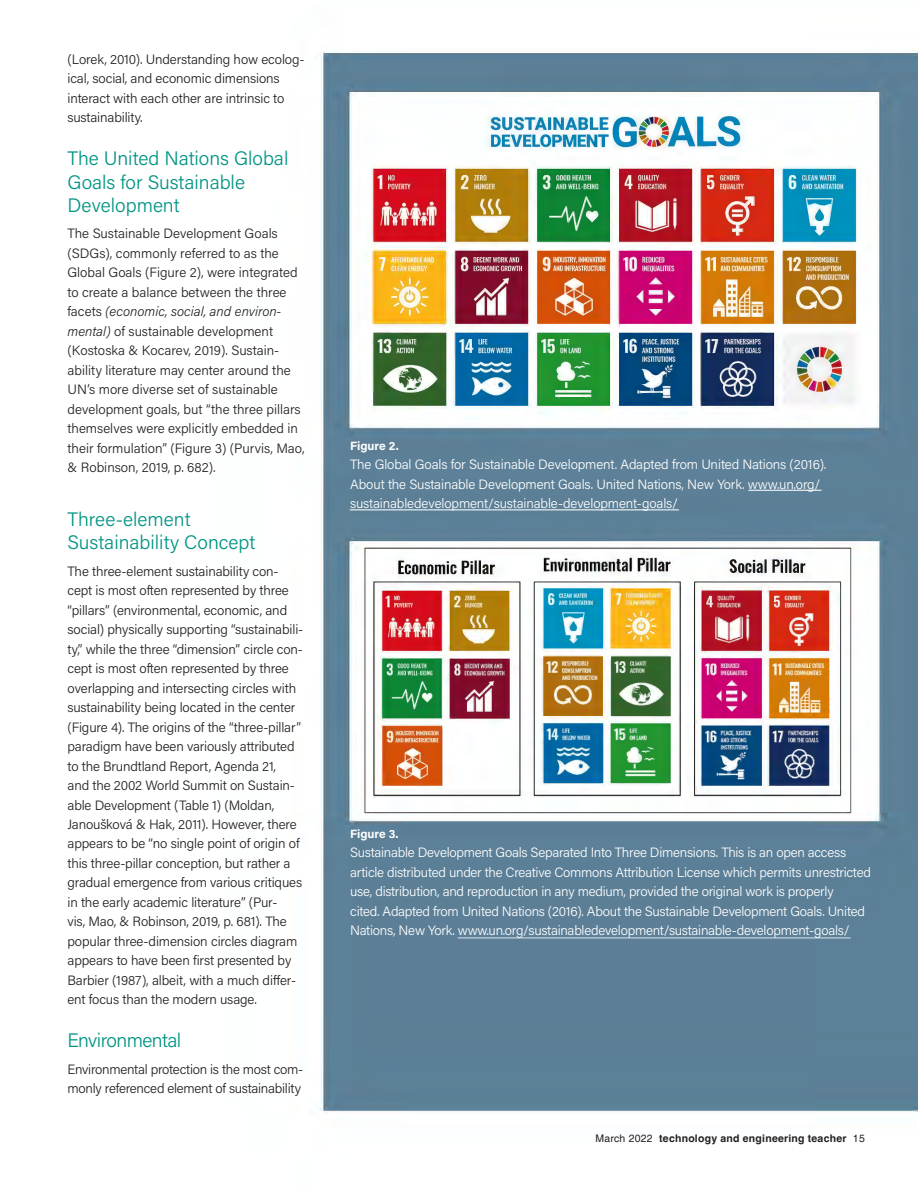
<style>
.page{position:relative;width:918px;height:1188px;background:#fff}
.page>*{position:absolute;margin:0;border:0;box-sizing:border-box;transform-origin:0 0}
.Paragraph_Header{font:300 19.5px/23.4px "Acumin Pro";color:#009483}
.Paragraph_Header-2{font:300 19.5px "Acumin Pro";letter-spacing:-.03em;color:#009483}
.Body_Text_9_13{font:300 13.5px/19.5px "Acumin Pro";letter-spacing:-.01em;color:#231f20}
.Body_Text_9_13-2{font:300 13.5px/19.5px "Acumin Pro";letter-spacing:-.02em;color:#fff}
.t1{font:700 12px "Acumin Pro";color:#fff}
.t2{font:700 10.5px "Helvetica";letter-spacing:.02em;color:#231f20}
.s1{font-style:italic}
.s2{font-weight:400}
</style>
<div class="page">
<img style="left:319px;top:51px;width:599px;height:1063px">
<p class="Body_Text_9_13" style="left:68px;top:49px;width:239px">(Lorek, 2010). Understanding how ecolog&shy;ical, social, and economic dimensions interact with each other are intrinsic to sustainability.</p>
<p class="Paragraph_Header" style="left:68px;top:146px;width:222px">The United Nations Global<br>Goals for Sustainable<br>Development</p>
<p class="Body_Text_9_13" style="left:68px;top:223px;width:239px">The Sustainable Development Goals (SDGs), commonly referred to as the Global Goals (Figure 2), were integrated to create a balance between the three facets <span class="s1">(economic, social, and environ&shy;mental)</span> of sustainable development (Kostoska &amp; Kocarev, 2019). Sustain&shy;ability literature may center around the UN’s more diverse set of sustainable development goals, but “the three pillars themselves were explicitly embedded in their formulation” (Figure 3) (Purvis, Mao, &amp; Robinson, 2019, p. 682).</p>
<p class="Paragraph_Header" style="left:68px;top:507px;width:189px">Three-element<br>Sustainability Concept</p>
<p class="Body_Text_9_13" style="left:68px;top:561px;width:237px">The three-element sustainability con&shy;cept is most often represented by three “pillars” (environmental, economic, and social) physically supporting “sustainabili&shy;ty,” while the three “dimension” circle con&shy;cept is most often represented by three overlapping and intersecting circles with sustainability being located in the center (Figure 4). The origins of the “three-pillar” paradigm have been variously attributed to the Brundtland Report, Agenda 21,<br>and the 2002 World Summit on Sustain&shy;able Development (Table 1) (Moldan, Janoušková &amp; Hak, 2011). However, there appears to be “no single point of origin of this three-pillar conception, but rather a gradual emergence from various critiques in the early academic literature” (Pur-<br>vis, Mao, &amp; Robinson, 2019, p. 681). The popular three-dimension circles diagram appears to have been first presented by Barbier (1987), albeit, with a much differ&shy;ent focus than the modern usage.</p>
<p class="Paragraph_Header-2" style="left:68px;top:1027px;width:115px">Environmental</p>
<p class="Body_Text_9_13" style="left:68px;top:1059px;width:237px">Environmental protection is the most com&shy;monly referenced element of sustainability</p>
<p class="t1" style="left:350px;top:437px;width:50px">Figure 2.</p>
<p class="Body_Text_9_13-2" style="left:350px;top:454px;width:478px">The Global Goals for Sustainable Development. Adapted from United Nations (2016).<br>About the Sustainable Development Goals. United Nations, New York. www.un.org/ sustainabledevelopment/sustainable-development-goals/</p>
<p class="t1" style="left:350px;top:825px;width:50px">Figure 3.</p>
<p class="Body_Text_9_13-2" style="left:350px;top:842px;width:522px">Sustainable Development Goals Separated Into Three Dimensions. This is an open access article distributed under the Creative Commons Attribution License which permits unrestricted use, distribution, and reproduction in any medium, provided the original work is properly<br>cited. Adapted from United Nations (2016). About the Sustainable Development Goals. United Nations, New York. www.un.org/sustainabledevelopment/sustainable-development-goals/</p>
<p class="t2" style="left:595px;top:1132px;width:271px"><span class="s2">March 2022</span> technology and engineering teacher <span class="s2">15</span></p>
</div>
